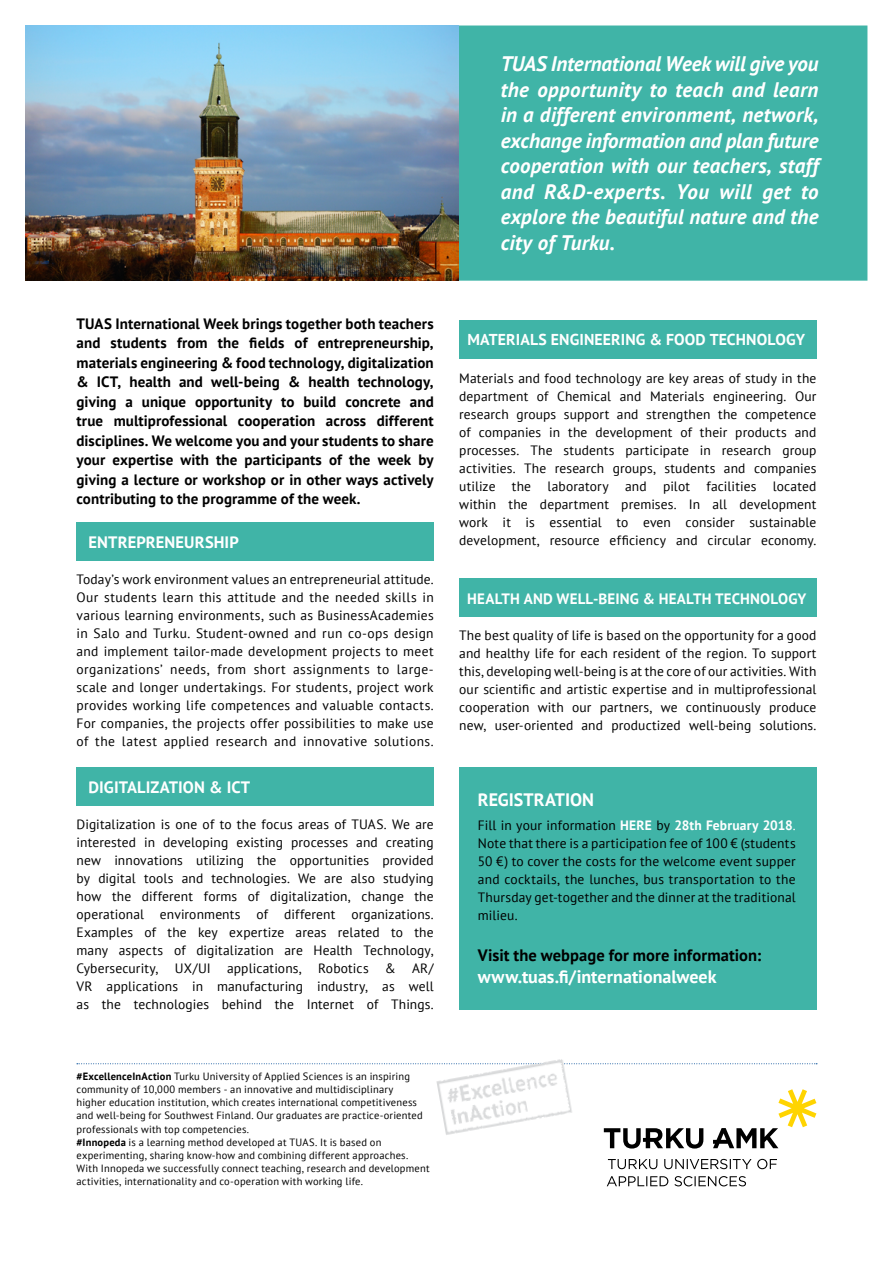
<style>
.page{position:relative;width:893px;height:1263px;background:#fff}
.page>*{position:absolute;margin:0;border:0;box-sizing:border-box;transform-origin:0 0}
.t1{font:italic 700 21px/25.5px "PT Sans";letter-spacing:.01em;color:#fff;text-align:justify}
.t2{font:700 18px "PT Sans";color:#fff}
.t3{font:700 16.5px "PT Sans";letter-spacing:.005em;color:#fff}
.t4{font:700 16.5px "PT Sans";letter-spacing:.005em;color:#000}
.t5{font:700 15.75px "PT Sans";letter-spacing:.01em;color:#fff}
.t6{font:700 15px/19.5px "PT Sans";letter-spacing:.005em;color:#000;text-align:justify}
.t7{font:700 15px "PT Sans";letter-spacing:.01em;color:#fff}
.t8{font:13.5px/18px "PT Sans";letter-spacing:.01em;color:#000;text-align:justify}
.t9{font:10.5px/13.2px "PT Sans";letter-spacing:.02em;color:#000}
.s1{font-weight:700}
.s2{font-weight:700;color:#fff}
.s3{color:#fff}
</style>
<div class="page">
<svg style="left:607px;top:1176px;width:139px;height:10px"></svg>
<svg style="left:608px;top:1159px;width:169px;height:10px"></svg>
<svg style="left:77px;top:1063px;width:740px;height:85px"></svg>
<img style="left:434px;top:1059px;width:140px;height:79px">
<div style="left:458px;top:26px;width:409px;height:255px;background:#40b4a7"></div>
<div style="left:77px;top:522px;width:357px;height:39px;background:#40b4a7"></div>
<div style="left:459px;top:320px;width:357px;height:38px;background:#40b4a7"></div>
<div style="left:77px;top:767px;width:357px;height:38px;background:#40b4a7"></div>
<div style="left:459px;top:579px;width:357px;height:38px;background:#40b4a7"></div>
<img style="left:25px;top:26px;width:433px;height:255px">
<div style="left:459px;top:767px;width:357px;height:243px;background:#40b4a7"></div>
<p class="t1" style="left:501px;top:51px;width:319px">TUAS International Week will give you the opportunity to teach and learn in a different environment, network, exchange information and plan future cooperation with our teachers, staff and R&amp;D-experts. You will get to explore the beautiful nature and the city of Turku.</p>
<p class="t6" style="left:77px;top:314px;width:359px">TUAS International Week brings together both teachers and students from the fields of entrepreneurship, materials engineering &amp; food technology, digitalization &amp; ICT, health and well-being &amp; health technology, giving a unique opportunity to build concrete and true multiprofessional cooperation across different disciplines. We welcome you and your students to share your expertise with the participants of the week by giving a lecture or workshop or in other ways actively contributing to the programme of the week.</p>
<p class="t3" style="left:89px;top:531px;width:152px">ENTREPRENEURSHIP</p>
<p class="t8" style="left:77px;top:569px;width:359px">Today’s work environment values an entrepreneurial attitude.<br>Our students learn this attitude and the needed skills in various learning environments, such as BusinessAcademies in Salo and Turku. Student-owned and run co-ops design and implement tailor-made development projects to meet organizations’ needs, from short assignments to large&shy;scale and longer undertakings. For students, project work provides working life competences and valuable contacts.<br>For companies, the projects offer possibilities to make use of the latest applied research and innovative solutions.</p>
<p class="t3" style="left:89px;top:776px;width:163px">DIGITALIZATION &amp; ICT</p>
<p class="t8" style="left:77px;top:815px;width:359px">Digitalization is one of to the focus areas of TUAS. We are interested in developing existing processes and creating new innovations utilizing the opportunities provided by digital tools and technologies. We are also studying how the different forms of digitalization, change the operational environments of different organizations.<br>Examples of the key expertize areas related to the many aspects of digitalization are Health Technology, Cybersecurity, UX/UI applications, Robotics &amp; AR/ VR applications in manufacturing industry, as well as the technologies behind the Internet of Things.</p>
<p class="t9" style="left:77px;top:1069px;width:355px"><span class="s1">#ExcellenceInAction</span> Turku University of Applied Sciences is an inspiring community of 10,000 members - an innovative and multidisciplinary<br>higher education institution, which creates international competitiveness and well-being for Southwest Finland. Our graduates are practice-oriented professionals with top competencies.<br><span class="s1">#Innopeda</span> is a learning method developed at TUAS. It is based on experimenting, sharing know-how and combining different approaches.<br>With Innopeda we successfully connect teaching, research and development activities, internationality and co-operation with working life.</p>
<p class="t5" style="left:467px;top:329px;width:339px">MATERIALS ENGINEERING &amp; FOOD TECHNOLOGY</p>
<p class="t8" style="left:459px;top:369px;width:359px">Materials and food technology are key areas of study in the department of Chemical and Materials engineering. Our research groups support and strengthen the competence of companies in the development of their products and processes. The students participate in research group activities. The research groups, students and companies utilize the laboratory and pilot facilities located within the department premises. In all development work it is essential to even consider sustainable development, resource efficiency and circular economy.</p>
<p class="t7" style="left:467px;top:589px;width:341px">HEALTH AND WELL-BEING &amp; HEALTH TECHNOLOGY</p>
<p class="t8" style="left:459px;top:626px;width:359px">The best quality of life is based on the opportunity for a good and healthy life for each resident of the region. To support this, developing well-being is at the core of our activities. With our scientific and artistic expertise and in multiprofessional cooperation with our partners, we continuously produce new, user-oriented and productized well-being solutions.</p>
<h2 class="t2" style="left:478px;top:788px;width:118px">REGISTRATION</h2>
<p class="t8" style="left:478px;top:816px;width:319px">Fill in your information <span class="s2">HERE</span> by <span class="s2">28th February 2018</span><span class="s3">.<br></span>Note that there is a participation fee of 100 € (students 50 €) to cover the costs for the welcome event supper and cocktails, the lunches, bus transportation to the Thursday get-together and the dinner at the traditional milieu.</p>
<p class="t4" style="left:478px;top:944px;width:285px">Visit the webpage for more information:</p>
<h2 class="t2" style="left:478px;top:965px;width:240px">www.tuas.fi/internationalweek</h2>
</div>
